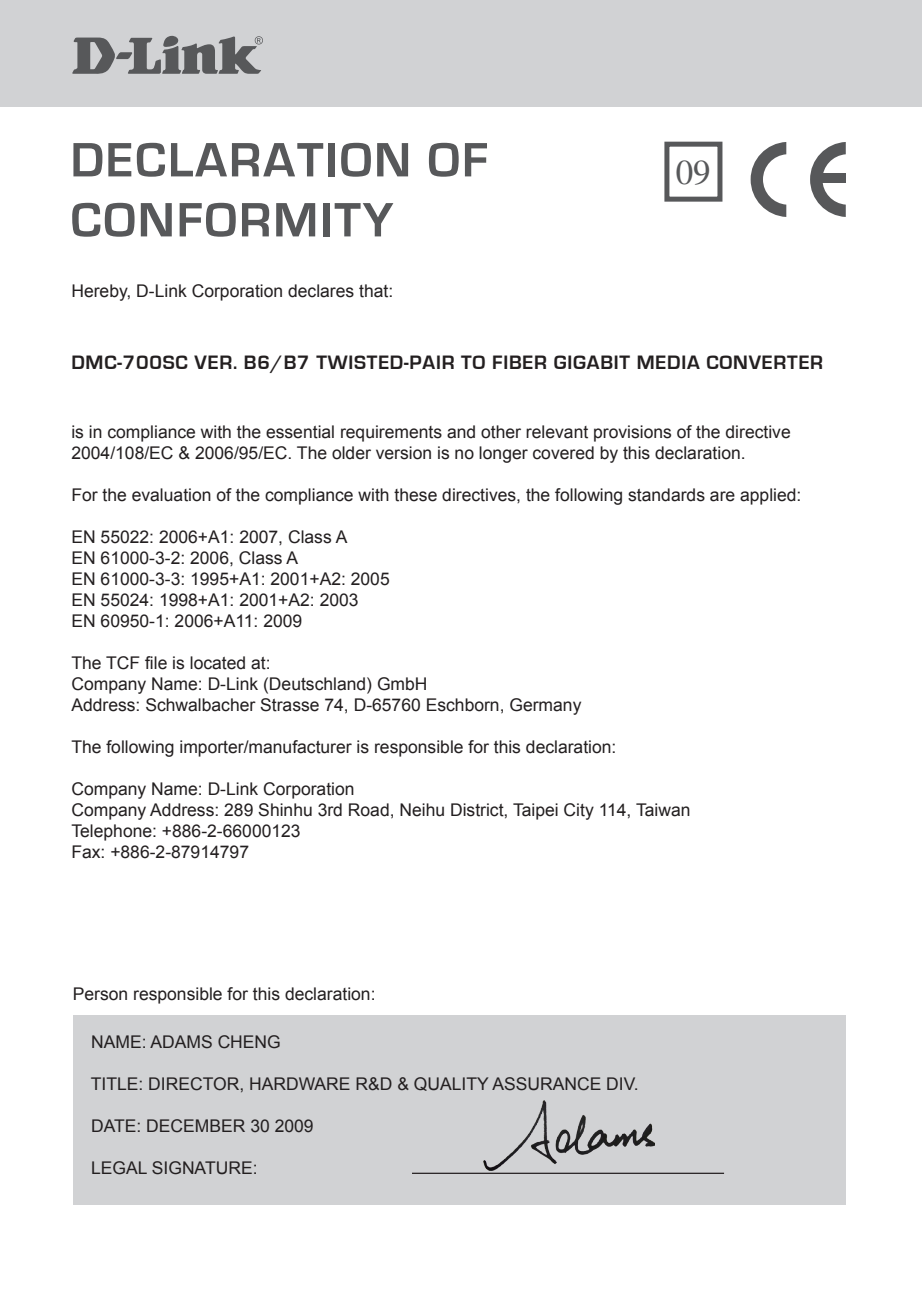
<style>
.page{position:relative;width:922px;height:1297px;background:#fff}
.page>*{position:absolute;margin:0;border:0;box-sizing:border-box;transform-origin:0 0}
.t1{font:700 50px "Eurostile";letter-spacing:.04em;color:#57585a}
.t2{font:35px "Times";color:#57585a}
.t3{font:700 20px "Eurostile";letter-spacing:.04em;color:#231f20}
.t4{font:17.5px/21px "Arial";color:#231f20}
</style>
<div class="page">
<div style="left:1px;top:0;width:920px;height:107px;background:#d1d2d4"></div>
<div style="left:664px;top:142px;width:58px;height:60px;border:5px solid #57585a"></div>
<div style="left:74px;top:1015px;width:771px;height:189px;background:#d1d2d4"></div>
<hr style="left:412px;top:1173px;width:311px;height:1px;background:#231f20">
<img style="left:483px;top:1101px;width:171px;height:70px">
<svg style="left:72px;top:36px;width:191px;height:38px"></svg>
<svg style="left:750px;top:142px;width:36px;height:75px"></svg>
<svg style="left:810px;top:142px;width:35px;height:75px"></svg>
<div style="left:819px;top:174px;width:26px;height:9px;background:#57585a"></div>
<h1 class="t1" style="left:70px;top:133px;width:419px">DECLARATION OF</h1>
<h1 class="t1" style="left:70px;top:193px;width:324px">CONFORMITY</h1>
<p class="t4" style="left:71px;top:280px;width:323px">Hereby, D-Link Corporation declares that:</p>
<h2 class="t2" style="left:675px;top:152px;width:36px">09</h2>
<p class="t3" style="left:71px;top:351px;width:753px">DMC-700SC VER. B6/B7 TWISTED-PAIR TO FIBER GIGABIT MEDIA CONVERTER</p>
<p class="t4" style="left:71px;top:421px;width:720px">is in compliance with the essential requirements and other relevant provisions of the directive<br>2004/108/EC &amp; 2006/95/EC. The older version is no longer covered by this declaration.</p>
<p class="t4" style="left:71px;top:484px;width:731px">For the evaluation of the compliance with these directives, the following standards are applied:</p>
<p class="t4" style="left:71px;top:526px;width:320px">EN 55022: 2006+A1: 2007, Class A<br>EN 61000-3-2: 2006, Class A<br>EN 61000-3-3: 1995+A1: 2001+A2: 2005<br>EN 55024: 1998+A1: 2001+A2: 2003<br>EN 60950-1: 2006+A11: 2009</p>
<p class="t4" style="left:71px;top:652px;width:511px">The TCF file is located at:<br>Company Name: D-Link (Deutschland) GmbH<br>Address: Schwalbacher Strasse 74, D-65760 Eschborn, Germany</p>
<p class="t4" style="left:71px;top:736px;width:546px">The following importer/manufacturer is responsible for this declaration:</p>
<p class="t4" style="left:71px;top:778px;width:620px">Company Name: D-Link Corporation<br>Company Address: 289 Shinhu 3rd Road, Neihu District, Taipei City 114, Taiwan Telephone: +886-2-66000123<br>Fax: +886-2-87914797</p>
<p class="t4" style="left:73px;top:983px;width:304px">Person responsible for this declaration:</p>
<p class="t4" style="left:91px;top:1031px;width:191px">NAME: ADAMS CHENG</p>
<p class="t4" style="left:91px;top:1073px;width:549px">TITLE: DIRECTOR, HARDWARE R&amp;D &amp; QUALITY ASSURANCE DIV.</p>
<p class="t4" style="left:91px;top:1115px;width:224px">DATE: DECEMBER 30 2009</p>
<p class="t4" style="left:91px;top:1157px;width:168px">LEGAL SIGNATURE:</p>
</div>
